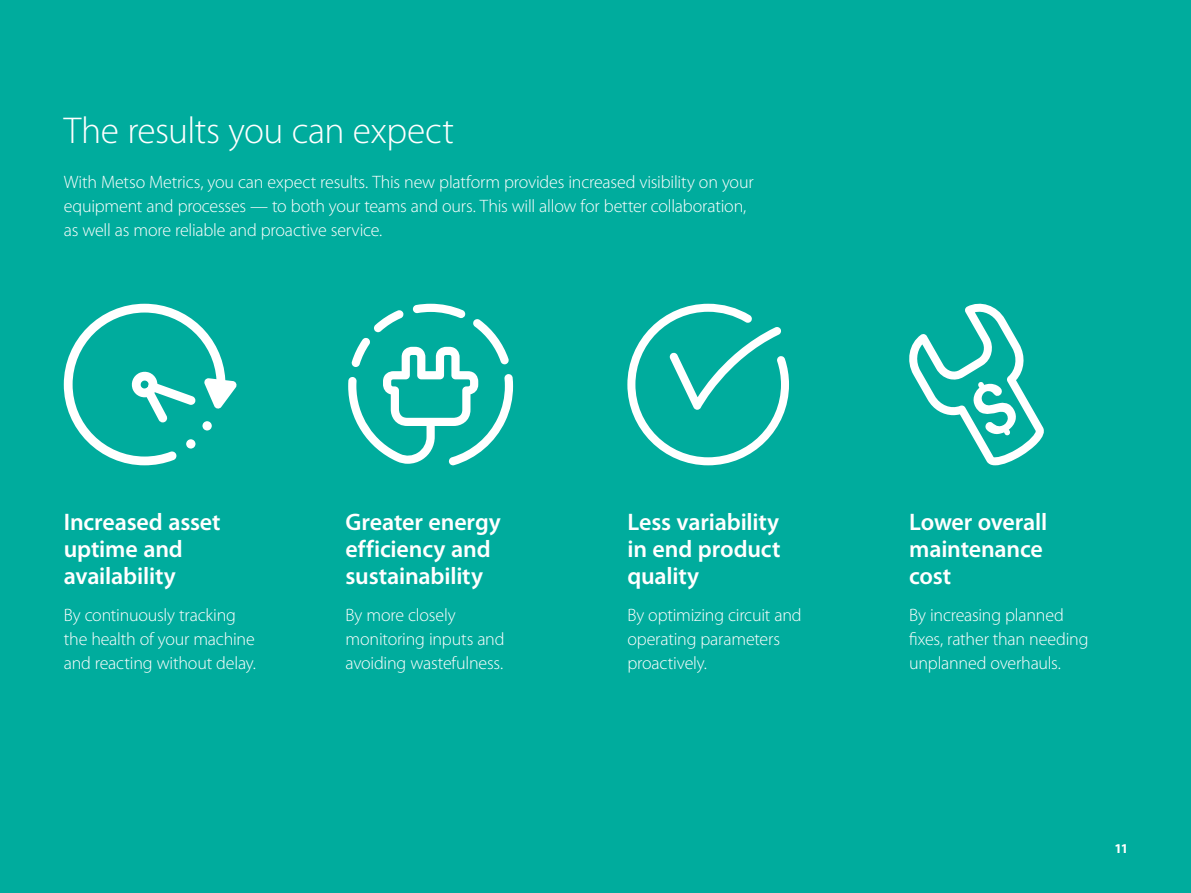
<style>
.page{position:relative;width:1191px;height:893px;background:#00ac9d}
.page>*{position:absolute;margin:0;border:0;box-sizing:border-box;transform-origin:0 0}
.t1{font:300 37.5px "Myriad Pro";letter-spacing:-.01em;color:#fff}
.t2{font:600 24px/27px "Myriad Pro";letter-spacing:-.01em;color:#fff}
.t3{font:300 18px/24px "Myriad Pro";letter-spacing:-.01em;color:#fff}
.t4{font:700 13.5px "Myriad Pro";color:#fff}
</style>
<div class="page">
<svg style="left:627px;top:304px;width:162px;height:161px"></svg>
<svg style="left:909px;top:303px;width:135px;height:162px"></svg>
<svg style="left:348px;top:304px;width:165px;height:161px"></svg>
<svg style="left:64px;top:304px;width:173px;height:161px"></svg>
<h1 class="t1" style="left:64px;top:110px;width:391px">The results you can expect</h1>
<p class="t3" style="left:64px;top:170px;width:691px">With Metso Metrics, you can expect results. This new platform provides increased visibility on your equipment and processes — to both your teams and ours. This will allow for better collaboration, as well as more reliable and proactive service.</p>
<h2 class="t2" style="left:64px;top:508px;width:158px">Increased asset uptime and availability</h2>
<p class="t3" style="left:64px;top:603px;width:193px">By continuously tracking the health of your machine and reacting without delay.</p>
<h2 class="t2" style="left:345px;top:508px;width:157px">Greater energy efficiency and sustainability</h2>
<p class="t3" style="left:345px;top:603px;width:160px">By more closely monitoring inputs and avoiding wastefulness.</p>
<h2 class="t2" style="left:627px;top:508px;width:154px;text-align:justify">Less variability in end product quality</h2>
<p class="t3" style="left:627px;top:603px;width:176px">By optimizing circuit and operating parameters proactively.</p>
<h2 class="t2" style="left:909px;top:508px;width:140px">Lower overall maintenance cost</h2>
<p class="t3" style="left:909px;top:603px;width:181px">By increasing planned fixes, rather than needing unplanned overhauls.</p>
<p class="t4" style="left:1114px;top:840px;width:15px">11</p>
</div>
